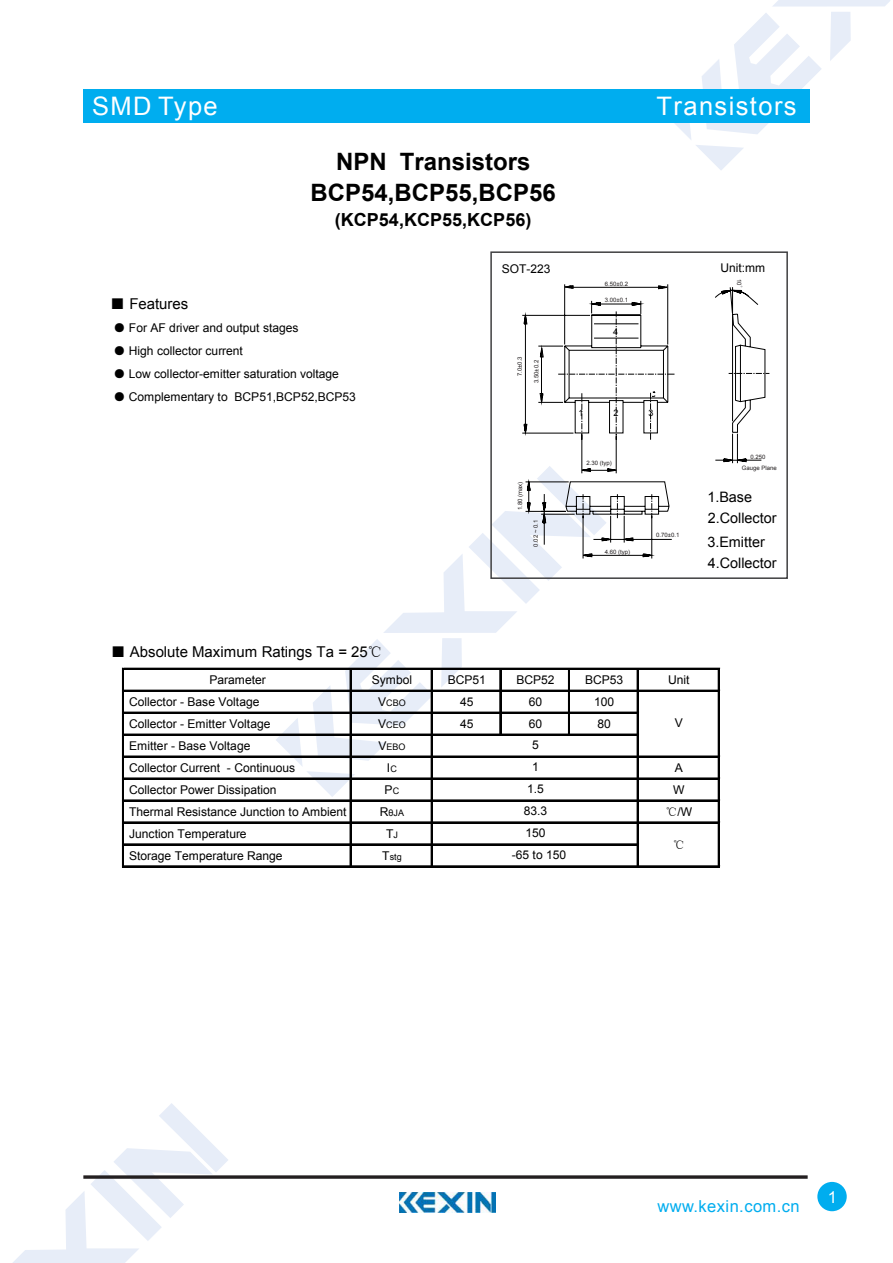
<style>
.page{position:relative;width:893px;height:1263px;background:#fff}
.page>*{position:absolute;margin:0;border:0;box-sizing:border-box;transform-origin:0 0}
.t1{font:25.5px "Arial";letter-spacing:.055em;color:#fff}
.t2{font:700 24px/31px "Arial";color:#000;text-align:center}
.t3{font:700 18px "Arial";color:#000}
.t4{font:16.5px "Arial";letter-spacing:.025em;color:#00adef}
.t5{font:16.5px "Arial";color:#fff}
.t6{font:15px "Arial";color:#000}
.t7{font:14.4px/21.1px "Arial";color:#000}
.t8{font:12px/21.9px "Arial";letter-spacing:-.005em;color:#000;text-align:center}
.t9{font:12px "Sim Sun";color:#000}
.t10{font:9px "Arial";color:#000}
.t11{font:6px/10.8px "Arial";color:#231f20;text-align:center}
.t12{font:300 6px "Adobe Song Std";color:#231f20}
.s1{font-family:"Sim Sun"}
.s2{font-size:12px}
.s3{font-size:9px}
</style>
<div class="page">
<svg style="left:276px;top:511px;width:330px;height:286px"></svg>
<svg style="left:674px;top:0;width:216px;height:170px"></svg>
<svg style="left:13px;top:1103px;width:215px;height:160px"></svg>
<div style="left:83px;top:89px;width:726px;height:34px;background:#00adef"></div>
<svg style="left:83px;top:1175px;width:725px;height:4px;background:#433f40"></svg>
<div style="left:817px;top:1182px;width:30px;height:29px;background:#00adef;border-radius:50%"></div>
<img style="left:400px;top:1193px;width:95px;height:20px">
<svg style="left:521px;top:284px;width:241px;height:275px"></svg>
<svg style="left:616px;top:311px;width:1px;height:46px"></svg>
<svg style="left:540px;top:343px;width:4px;height:14px"></svg>
<svg style="left:539px;top:393px;width:4px;height:15px"></svg>
<svg style="left:564px;top:285px;width:10px;height:4px"></svg>
<svg style="left:658px;top:285px;width:10px;height:4px"></svg>
<div style="left:490px;top:251px;width:298px;height:328px;border:2px solid #404041"></div>
<hr style="left:122px;top:668px;width:2px;height:199px;background:#000">
<hr style="left:350px;top:670px;width:1px;height:197px;background:#000">
<hr style="left:431px;top:670px;width:1px;height:197px;background:#000">
<hr style="left:499px;top:670px;width:1px;height:65px;background:#000">
<hr style="left:500px;top:670px;width:1px;height:65px;background:#000">
<hr style="left:568px;top:670px;width:2px;height:65px;background:#000">
<hr style="left:637px;top:670px;width:1px;height:197px;background:#000">
<hr style="left:718px;top:670px;width:2px;height:197px;background:#000">
<hr style="left:124px;top:668px;width:596px;height:2px;background:#000">
<hr style="left:124px;top:690px;width:596px;height:2px;background:#000">
<hr style="left:124px;top:712px;width:514px;height:2px;background:#000">
<hr style="left:124px;top:734px;width:514px;height:1px;background:#000">
<hr style="left:124px;top:756px;width:596px;height:1px;background:#000">
<hr style="left:124px;top:778px;width:596px;height:1px;background:#000">
<hr style="left:124px;top:800px;width:596px;height:1px;background:#000">
<hr style="left:124px;top:822px;width:596px;height:1px;background:#000">
<hr style="left:124px;top:844px;width:514px;height:1px;background:#000">
<hr style="left:124px;top:866px;width:596px;height:1px;background:#000">
<h1 class="t1" style="left:92px;top:89px;width:127px">SMD Type</h1>
<h2 class="t2" style="left:311px;top:147px;width:247px">NPN Transistors<br>BCP54,BCP55,BCP56</h2>
<h3 class="t3" style="left:335px;top:208px;width:198px">(KCP54,KCP55,KCP56)</h3>
<h1 class="t1" style="left:657px;top:89px;width:141px">Transistors</h1>
<p class="t8" style="left:502px;top:258px;width:50px">SOT-223</p>
<p class="t8" style="left:720px;top:257px;width:46px">Unit:mm</p>
<p class="t6" style="left:110px;top:294px;width:80px"><span class="s1">■</span> Features</p>
<p class="t8" style="left:113px;top:317px;width:187px"><span class="s1">●</span> For AF driver and output stages</p>
<p class="t8" style="left:113px;top:340px;width:131px"><span class="s1">●</span> High collector current</p>
<p class="t8" style="left:113px;top:363px;width:227px"><span class="s1">●</span> Low collector-emitter saturation voltage</p>
<p class="t8" style="left:113px;top:386px;width:244px"><span class="s1">●</span> Complementary to BCP51,BCP52,BCP53</p>
<p class="t11" style="left:514px;top:376px;width:21px;rotate:-90deg">7.0±0.3</p>
<p class="t11" style="left:531px;top:383px;width:25px;rotate:-90deg">3.50±0.2</p>
<p class="t11" style="left:515px;top:510px;width:30px;rotate:-90deg">1.80 (max)</p>
<p class="t11" style="left:530px;top:547px;width:28px;rotate:-90deg">0.02 ~ 0.1</p>
<p class="t11" style="left:605px;top:278px;width:25px">6.50±0.2</p>
<p class="t11" style="left:605px;top:295px;width:25px">3.00±0.1</p>
<p class="t10" style="left:613px;top:326px;width:7px">4</p>
<p class="t11" style="left:745px;top:279px;width:8px;rotate:90deg">10</p>
<p class="t12" style="left:746px;top:285px;width:7px;rotate:90deg">。</p>
<p class="t10" style="left:578px;top:407px;width:7px">1</p>
<p class="t10" style="left:613px;top:407px;width:7px">2</p>
<p class="t10" style="left:648px;top:407px;width:7px">3</p>
<p class="t11" style="left:586px;top:458px;width:27px">2.30 (typ)</p>
<p class="t11" style="left:605px;top:547px;width:27px">4.60 (typ)</p>
<p class="t11" style="left:656px;top:530px;width:25px">0.70±0.1</p>
<p class="t11" style="left:742px;top:451px;width:37px">0.250<br>Gauge Plane</p>
<p class="t7" style="left:707px;top:487px;width:71px">1.Base<br>2.Collector</p>
<p class="t7" style="left:707px;top:531px;width:71px">3.Emitter<br>4.Collector</p>
<p class="t6" style="left:111px;top:642px;width:273px"><span class="s1">■</span> Absolute Maximum Ratings Ta = 25<span class="s1">℃</span></p>
<p class="t8" style="left:209px;top:669px;width:58px">Parameter</p>
<p class="t8" style="left:372px;top:669px;width:42px">Symbol</p>
<p class="t8" style="left:448px;top:669px;width:40px">BCP51</p>
<p class="t8" style="left:516px;top:669px;width:40px">BCP52</p>
<p class="t8" style="left:585px;top:669px;width:40px">BCP53</p>
<p class="t8" style="left:668px;top:669px;width:23px">Unit</p>
<p class="t8" style="left:129px;top:691px;width:132px">Collector - Base Voltage</p>
<p class="t10" style="left:378px;top:697px;width:29px"><span class="s2">V</span>CBO</p>
<p class="t8" style="left:460px;top:691px;width:15px">45</p>
<p class="t8" style="left:529px;top:691px;width:15px">60</p>
<p class="t8" style="left:594px;top:691px;width:22px">100</p>
<p class="t8" style="left:129px;top:713px;width:143px">Collector - Emitter Voltage</p>
<p class="t10" style="left:378px;top:719px;width:29px"><span class="s2">V</span>CEO</p>
<p class="t8" style="left:460px;top:713px;width:15px">45</p>
<p class="t8" style="left:529px;top:713px;width:15px">60</p>
<p class="t8" style="left:597px;top:713px;width:15px">80</p>
<p class="t8" style="left:129px;top:735px;width:123px">Emitter - Base Voltage</p>
<p class="t10" style="left:378px;top:741px;width:29px"><span class="s2">V</span>EBO</p>
<p class="t8" style="left:129px;top:757px;width:168px">Collector Current - Continuous</p>
<p class="t8" style="left:387px;top:757px;width:11px">I<span class="s3">C</span></p>
<p class="t8" style="left:675px;top:757px;width:10px">A</p>
<p class="t8" style="left:129px;top:779px;width:149px">Collector Power Dissipation</p>
<p class="t8" style="left:385px;top:779px;width:16px">P<span class="s3">C</span></p>
<p class="t8" style="left:673px;top:779px;width:13px">W</p>
<p class="t8" style="left:129px;top:801px;width:219px">Thermal Resistance Junction to Ambient</p>
<p class="t10" style="left:380px;top:807px;width:26px"><span class="s2">R</span>θJA</p>
<p class="t8" style="left:665px;top:801px;width:28px"><span class="s1">℃</span>/W</p>
<p class="t8" style="left:129px;top:823px;width:119px">Junction Temperature</p>
<p class="t8" style="left:386px;top:823px;width:13px">T<span class="s3">J</span></p>
<p class="t8" style="left:129px;top:845px;width:155px">Storage Temperature Range</p>
<p class="t10" style="left:382px;top:851px;width:21px"><span class="s2">T</span>stg</p>
<p class="t8" style="left:675px;top:712px;width:10px">V</p>
<p class="t8" style="left:527px;top:734px;width:18px">5<br>1<br>1.5</p>
<p class="t8" style="left:512px;top:822px;width:56px">150<br>-65 to 150</p>
<p class="t8" style="left:524px;top:800px;width:25px">83.3</p>
<p class="t9" style="left:673px;top:839px;width:14px">℃</p>
<h3 class="t4" style="left:657px;top:1196px;width:144px">www.kexin.com.cn</h3>
<h3 class="t5" style="left:828px;top:1186px;width:11px">1</h3>
</div>
